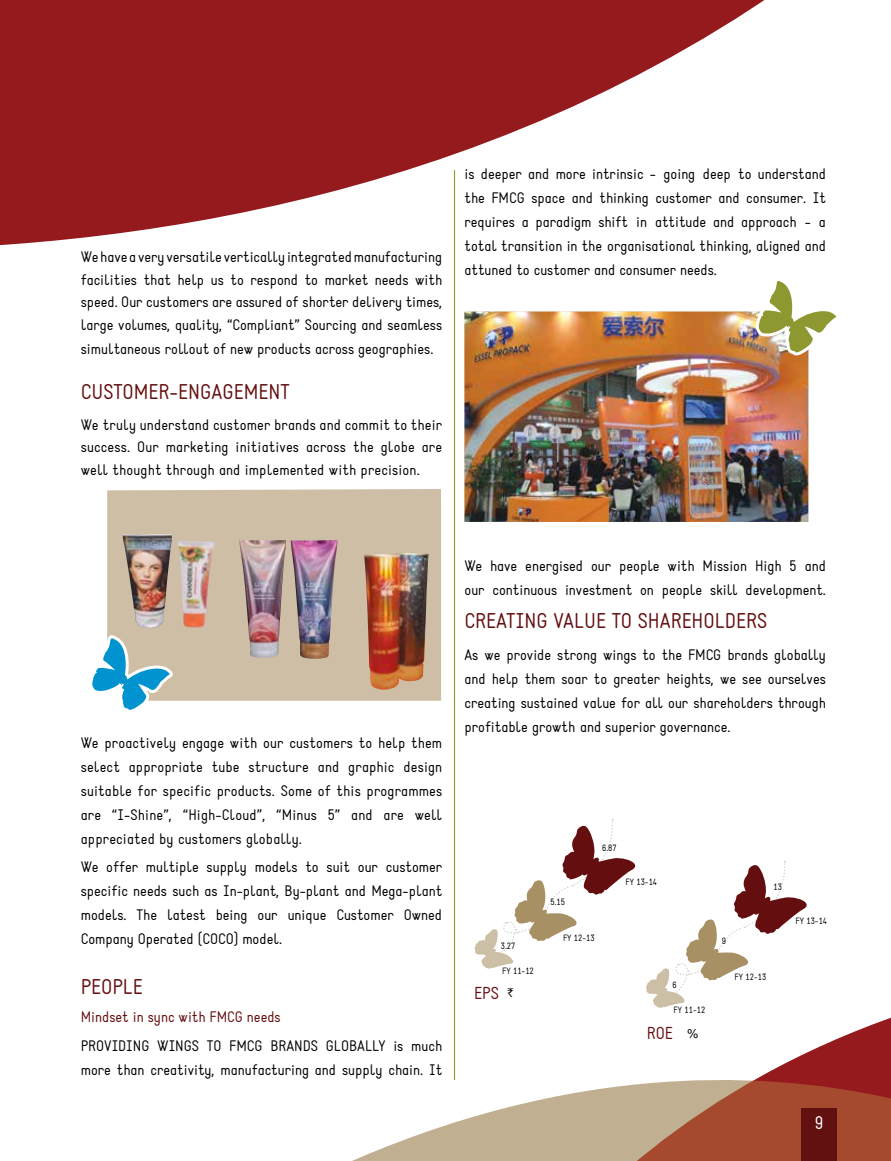
<style>
.page{position:relative;width:891px;height:1161px;background:#fff}
.page>*{position:absolute;margin:0;border:0;box-sizing:border-box;transform-origin:0 0}
.t1{font:21px "Static";color:#640e0e}
.t2{font:18px "Static";color:#fff}
.t3{font:16.95px "Static";color:#650e0f}
.t4{font:15px/24px "Static";color:#000;text-align:justify}
.t5{font:11.85px "Rupee Foradian";color:#000}
.t6{font:9px "Static";color:#000}
.s1{color:#640e0e}
</style>
<div class="page">
<svg style="left:352px;top:932px;width:118px;height:229px"></svg>
<svg style="left:470px;top:1017px;width:421px;height:144px"></svg>
<svg style="left:0;top:0;width:765px;height:299px;fill:#941a1d"></svg>
<div style="left:107px;top:489px;width:334px;height:212px;background:#cdbea5"></div>
<img style="left:465px;top:312px;width:343px;height:210px">
<hr style="left:454px;top:170px;width:1px;height:910px;background:#8e9830">
<svg style="left:92px;top:634px;width:82px;height:76px"></svg>
<svg style="left:755px;top:277px;width:81px;height:82px"></svg>
<svg style="left:474px;top:819px;width:162px;height:150px"></svg>
<svg style="left:646px;top:861px;width:161px;height:147px"></svg>
<img style="left:123px;top:534px;width:49px;height:96px">
<img style="left:239px;top:540px;width:98px;height:119px">
<img style="left:177px;top:541px;width:38px;height:87px">
<img style="left:364px;top:553px;width:65px;height:139px">
<div style="left:801px;top:1109px;width:36px;height:52px;background:#621010"></div>
<p class="t4" style="left:81px;top:246px;width:363px;line-height:22.5px">We have a very versatile vertically integrated manufacturing facilities that help us to respond to market needs with speed. Our customers are assured of shorter delivery times, large volumes, quality, “Compliant” Sourcing and seamless</p>
<p class="t4" style="left:81px;top:337px;width:354px">simultaneous rollout of new products across geographies.</p>
<p class="t1" style="left:81px;top:379px;width:35px">Customer</p>
<p class="t1" style="left:170px;top:379px;width:21px">-engagement</p>
<p class="t4" style="left:81px;top:414px;width:363px;line-height:22.5px">We truly understand customer brands and commit to their success. Our marketing initiatives across the globe are well thought through and implemented with precision.</p>
<p class="t4" style="left:465px;top:162px;width:363px">is deeper and more intrinsic - going deep to understand the FMCG space and thinking customer and consumer. It requires a paradigm shift in attitude and approach - a total transition in the organisational thinking, aligned and attuned to customer and consumer needs.</p>
<p class="t4" style="left:81px;top:731px;width:363px">We proactively engage with our customers to help them select appropriate tube structure and graphic design suitable for specific products. Some of this programmes are “I-Shine”, “High-Cloud”, “Minus 5” and are well appreciated by customers globally.</p>
<p class="t4" style="left:81px;top:855px;width:363px">We offer multiple supply models to suit our customer specific needs such as In-plant, By-plant and Mega-plant models. The latest being our unique Customer Owned Company Operated (COCO) model.</p>
<p class="t1" style="left:81px;top:974px;width:22px">People</p>
<p class="t4" style="left:81px;top:1003px;width:363px;line-height:28.2px"><span class="s1">Mindset in sync with FMCG needs<br></span>PROVIDING WINGS TO FMCG BRANDS GLOBALLY is much</p>
<p class="t4" style="left:81px;top:1058px;width:363px">more than creativity, manufacturing and supply chain. It</p>
<p class="t4" style="left:465px;top:554px;width:363px">We have energised our people with Mission High 5 and our continuous investment on people skill development.</p>
<p class="t1" style="left:465px;top:608px;width:22px">Creating</p>
<p class="t1" style="left:554px;top:608px;width:96px">valueto shareholders</p>
<p class="t4" style="left:465px;top:643px;width:363px">As we provide strong wings to the FMCG brands globally and help them soar to greater heights, we see ourselves creating sustained value for all our shareholders through profitable growth and superior governance.</p>
<p class="t6" style="left:602px;top:842px;width:16px">6.87</p>
<p class="t6" style="left:626px;top:877px;width:33px">FY 13-14</p>
<p class="t6" style="left:774px;top:881px;width:10px">13</p>
<p class="t6" style="left:550px;top:896px;width:16px">5.15</p>
<p class="t6" style="left:795px;top:916px;width:33px">FY 13-14</p>
<p class="t6" style="left:501px;top:940px;width:16px">3.27</p>
<p class="t6" style="left:563px;top:932px;width:33px">FY 12-13</p>
<p class="t6" style="left:722px;top:936px;width:6px">9</p>
<p class="t6" style="left:502px;top:966px;width:33px">FY 11-12</p>
<p class="t3" style="left:474px;top:983px;width:26px">EPS</p>
<p class="t5" style="left:508px;top:986px;width:7px">`</p>
<p class="t6" style="left:672px;top:979px;width:6px">6</p>
<p class="t6" style="left:735px;top:971px;width:33px">FY 12-13</p>
<p class="t6" style="left:674px;top:1005px;width:33px">FY 11-12</p>
<p class="t3" style="left:647px;top:1023px;width:28px">ROE</p>
<p class="t5" style="left:687px;top:1027px;width:13px">%</p>
<p class="t2" style="left:815px;top:1112px;width:10px">9</p>
</div>
